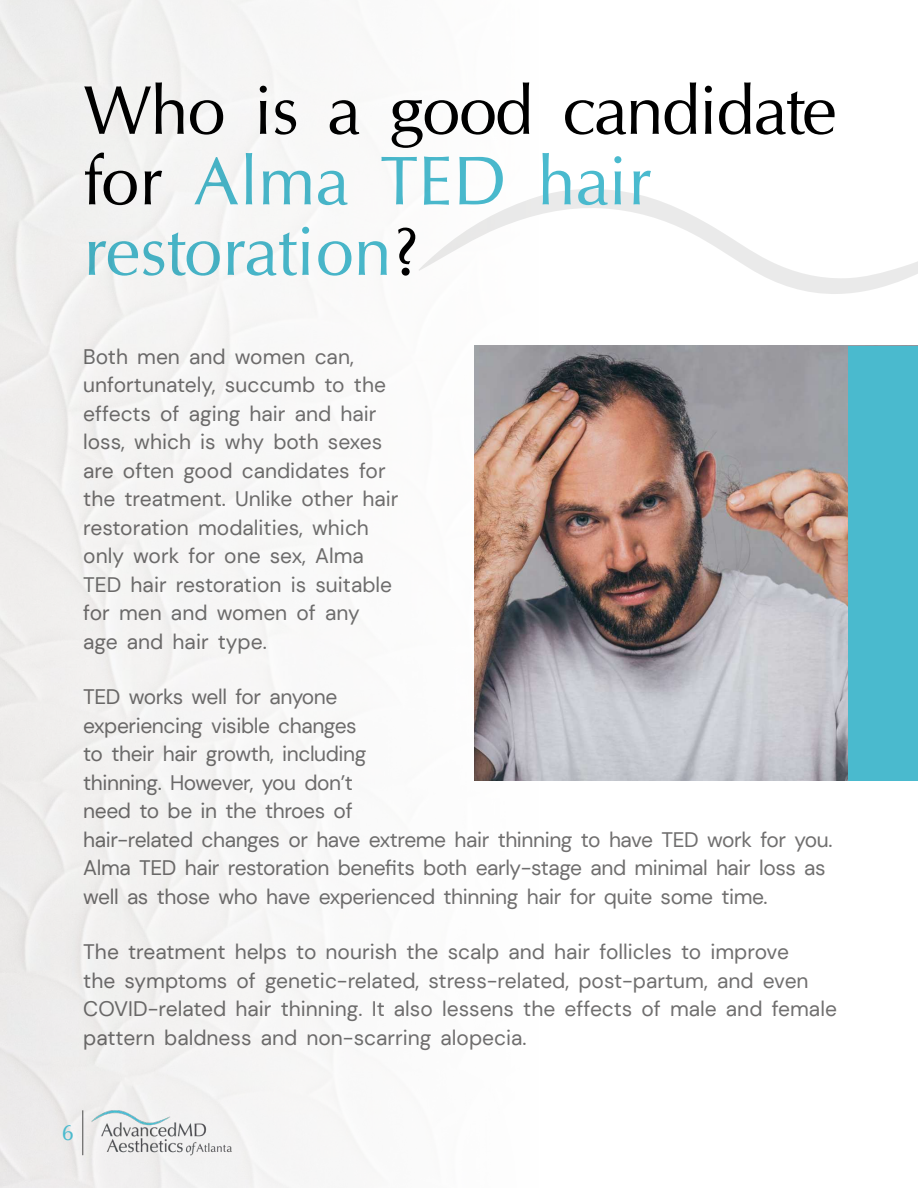
<style>
.page{position:relative;width:918px;height:1188px;background:#fff}
.page>*{position:absolute;margin:0;border:0;box-sizing:border-box;transform-origin:0 0}
.t1{font:69px/70.5px "URW Classico";letter-spacing:-.005em;color:#000}
.t2{font:21.75px "URW Classico";color:#4abace}
.t3{font:21px/28.5px "DM Sans";letter-spacing:-.015em;color:#706f6f}
.s1{color:#4abace}
</style>
<div class="page">
<svg style="left:545px;top:189px;width:373px;height:105px"></svg>
<img style="left:545px;top:346px;width:303px;height:435px">
<div style="left:848px;top:346px;width:70px;height:435px;background:#4abace"></div>
<img style="left:0;top:0;width:545px;height:1188px">
<hr style="left:82px;top:1110px;width:1px;height:45px;background:#4a4a49">
<img style="left:91px;top:1110px;width:142px;height:45px">
<h1 class="t1" style="left:83px;top:80px;width:755px">Who is a good candidate for <span class="s1">Alma TED hair restoration</span>?</h1>
<p class="t3" style="left:83px;top:344px;width:317px">Both men and women can, unfortunately, succumb to the effects of aging hair and hair loss, which is why both sexes are often good candidates for the treatment. Unlike other hair restoration modalities, which only work for one sex, Alma<br>TED hair restoration is suitable for men and women of any age and hair type.</p>
<p class="t3" style="left:83px;top:684px;width:751px">TED works well for anyone<br>experiencing visible changes<br>to their hair growth, including<br>thinning. However, you don’t<br>need to be in the throes of<br>hair-related changes or have extreme hair thinning to have TED work for you.<br>Alma TED hair restoration bene昀椀ts both early-stage and minimal hair loss as well as those who have experienced thinning hair for quite some time.</p>
<p class="t3" style="left:83px;top:939px;width:755px">The treatment helps to nourish the scalp and hair follicles to improve<br>the symptoms of genetic-related, stress-related, post-partum, and even COVID-related hair thinning. It also lessens the effects of male and female pattern baldness and non-scarring alopecia.</p>
<p class="t2" style="left:62px;top:1124px;width:14px">6</p>
</div>
